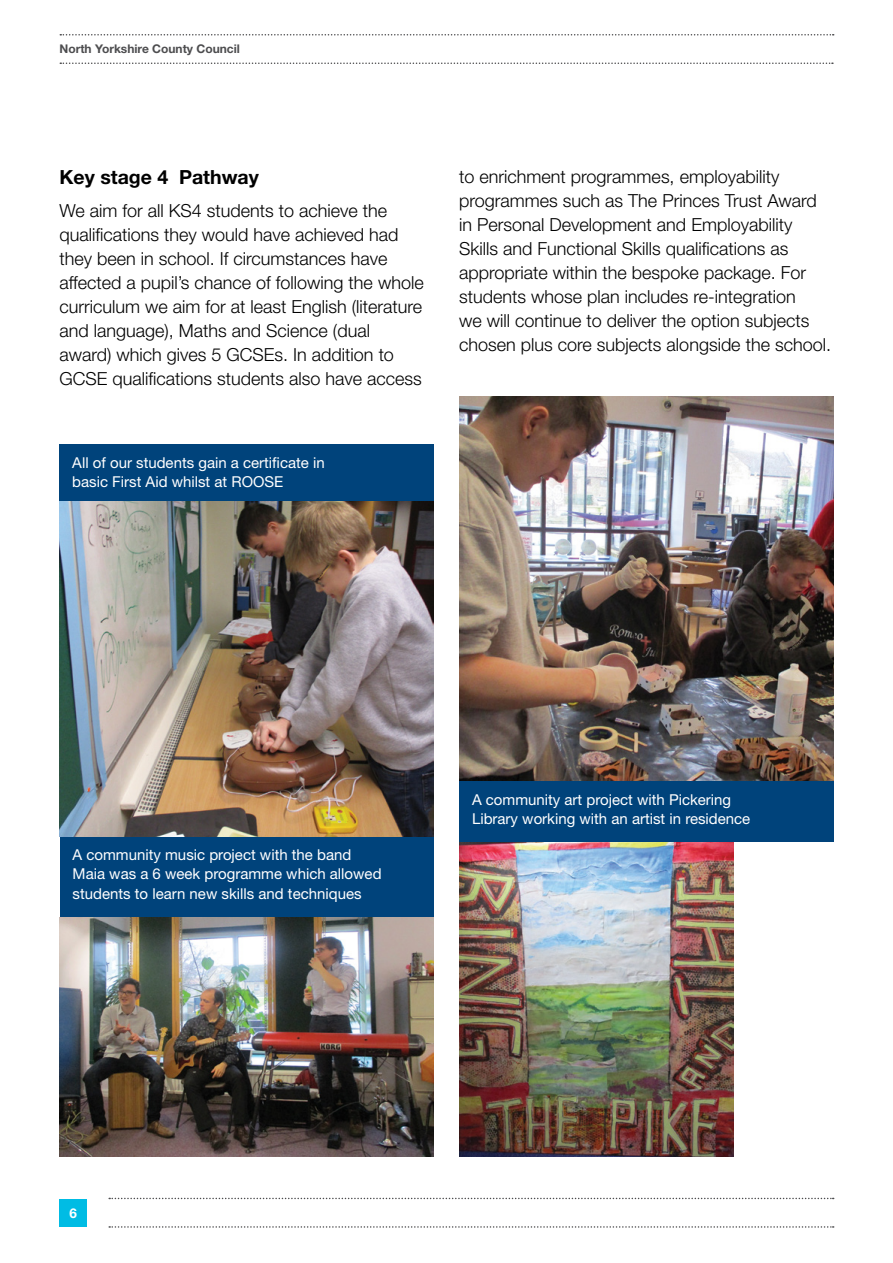
<style>
.page{position:relative;width:893px;height:1263px;background:#fff}
.page>*{position:absolute;margin:0;border:0;box-sizing:border-box;transform-origin:0 0}
.Sub_heading{font:700 19.5px "Helvetica Neue LT Std";color:#000}
.Body{font:300 18px/24px "Helvetica Neue LT Std";color:#000}
.blue_caption_boxes{font:15px/19.5px "Helvetica Neue LT Std";color:#fff}
.t1{font:700 13.5px "Helvetica Neue LT Std";color:#fff}
.t2{font:700 12px "Helvetica Neue LT Std";color:#4d4d4f}
</style>
<div class="page">
<img style="left:459px;top:841px;width:274px;height:316px">
<div style="left:60px;top:444px;width:374px;height:57px;background:#00437b"></div>
<div style="left:60px;top:836px;width:373px;height:81px;background:#00437b"></div>
<img style="left:60px;top:917px;width:373px;height:240px">
<img style="left:60px;top:501px;width:374px;height:335px">
<img style="left:459px;top:396px;width:374px;height:385px">
<div style="left:459px;top:781px;width:374px;height:60px;background:#00437b"></div>
<div style="left:60px;top:1199px;width:27px;height:27px;background:#00bce4"></div>
<svg style="left:109px;top:1198px;width:725px;height:1px"></svg>
<svg style="left:109px;top:1226px;width:725px;height:2px"></svg>
<svg style="left:60px;top:34px;width:774px;height:2px"></svg>
<svg style="left:60px;top:63px;width:773px;height:1px"></svg>
<p class="t2" style="left:60px;top:42px;width:182px">North Yorkshire County Council</p>
<p class="Sub_heading" style="left:60px;top:165px;width:201px">Key stage 4 Pathway</p>
<p class="Body" style="left:60px;top:198px;width:366px">We aim for all KS4 students to achieve the qualifications they would have achieved had they been in school. If circumstances have affected a pupil’s chance of following the whole curriculum we aim for at least English (literature and language), Maths and Science (dual award) which gives 5 GCSEs. In addition to GCSE qualifications students also have access</p>
<p class="blue_caption_boxes" style="left:72px;top:452px;width:254px">All of our students gain a certificate in basic First Aid whilst at ROOSE</p>
<p class="Body" style="left:459px;top:164px;width:373px">to enrichment programmes, employability programmes such as The Princes Trust Award in Personal Development and Employability Skills and Functional Skills qualifications as appropriate within the bespoke package. For students whose plan includes re-integration<br>we will continue to deliver the option subjects chosen plus core subjects alongside the school.</p>
<p class="blue_caption_boxes" style="left:73px;top:844px;width:310px">A community music project with the band<br>Maia was a 6 week programme which allowed students to learn new skills and techniques</p>
<p class="blue_caption_boxes" style="left:472px;top:790px;width:280px">A community art project with Pickering<br>Library working with an artist in residence</p>
<p class="t1" style="left:70px;top:1204px;width:9px">6</p>
</div>
